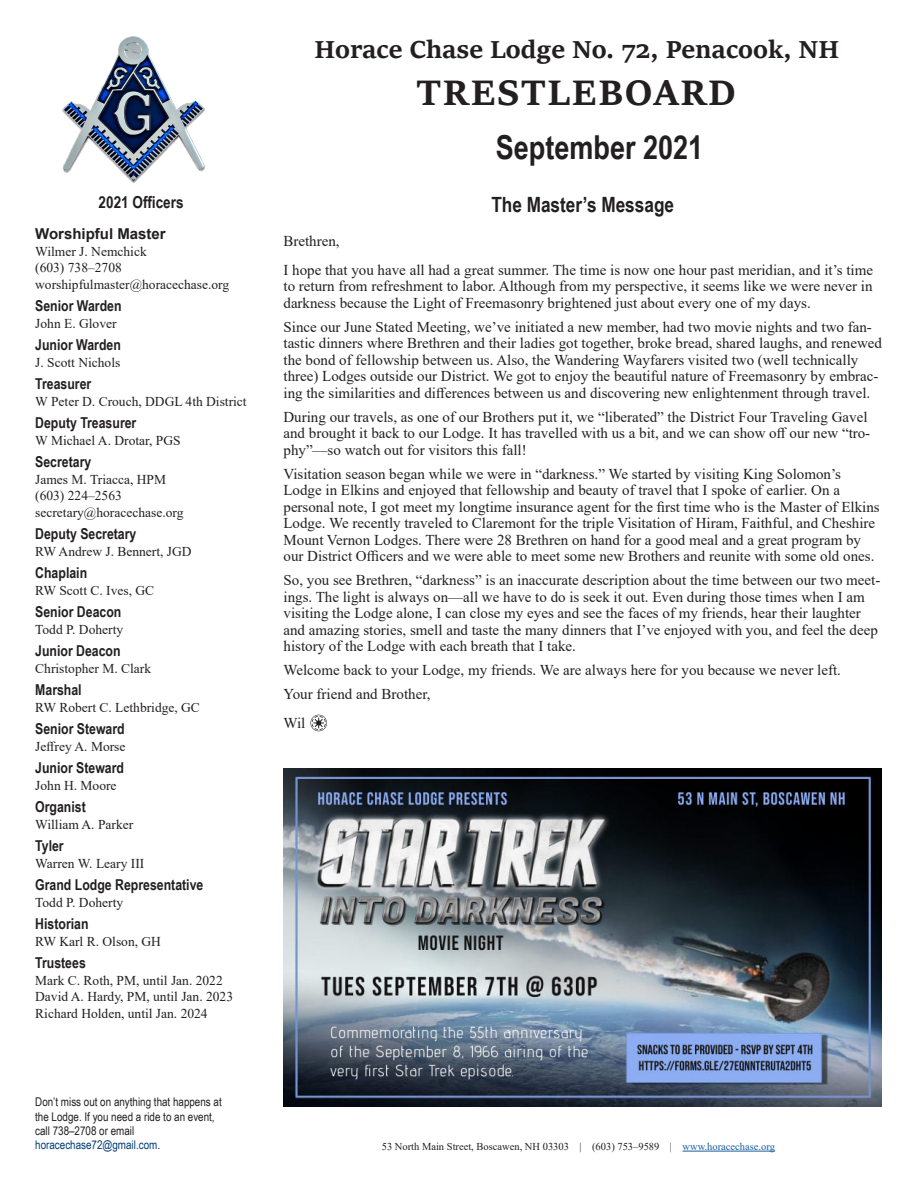
<style>
.page{position:relative;width:918px;height:1188px;background:#fff}
.page>*{position:absolute;margin:0;border:0;box-sizing:border-box;transform-origin:0 0}
.TB_name{font:700 39px "Sitka Subheading";letter-spacing:.045em;color:#231f20}
.MonthID{font:700 33px "Arial Narrow";color:#231f20}
.LodgeID{font:700 27px "Sitka Subheading";color:#231f20}
.WM_Head{font:700 21px "Arial Narrow";color:#231f20}
.head2{font:700 16.5px "Arial Narrow";color:#231f20}
.maintext{font:15px/16.5px "Times New Roman";color:#231f20}
.office{font:700 15px "Arial Narrow";color:#231f20}
.OfficePrime{font:700 15px "Arial";color:#231f20}
.sibblock{font:15px "Times New Roman";color:#231f20}
.officerList{font:13.5px "Times New Roman";color:#231f20}
.CalendarEntry{font:12px/14.4px "Arial Narrow";color:#231f20}
.mailing{font:10.5px "Times New Roman";color:#231f20}
.s1{color:#033d75}
.s2{color:#175d9e}
</style>
<div class="page">
<hr style="left:683px;top:1151px;width:92px;height:1px;background:#175d9e">
<img style="left:62px;top:36px;width:143px;height:147px">
<svg style="left:310px;top:715px;width:17px;height:16px"></svg>
<img style="left:284px;top:769px;width:598px;height:337px">
<p class="head2" style="left:99px;top:189px;width:86px">2021 Officers</p>
<p class="OfficePrime" style="left:35px;top:223px;width:132px">Worshipful Master</p>
<p class="officerList" style="left:35px;top:242px;width:113px">Wilmer J. Nemchick</p>
<p class="officerList" style="left:35px;top:258px;width:88px">(603) 738–2708</p>
<p class="officerList" style="left:35px;top:275px;width:195px">worshipfulmaster@horacechase.org</p>
<p class="office" style="left:35px;top:295px;width:88px">Senior Warden</p>
<p class="officerList" style="left:35px;top:314px;width:83px">John E. Glover</p>
<p class="office" style="left:35px;top:334px;width:87px">Junior Warden</p>
<p class="officerList" style="left:35px;top:353px;width:87px">J. Scott Nichols</p>
<p class="office" style="left:35px;top:373px;width:58px">Treasurer</p>
<p class="officerList" style="left:35px;top:392px;width:213px">W Peter D. Crouch, DDGL 4th District</p>
<p class="office" style="left:35px;top:412px;width:103px">Deputy Treasurer</p>
<p class="officerList" style="left:35px;top:431px;width:147px">W Michael A. Drotar, PGS</p>
<p class="office" style="left:35px;top:451px;width:58px">Secretary</p>
<p class="officerList" style="left:35px;top:470px;width:132px">James M. Triacca, HPM</p>
<p class="officerList" style="left:35px;top:486px;width:88px">(603) 224–2563</p>
<p class="officerList" style="left:35px;top:503px;width:150px">secretary@horacechase.org</p>
<p class="office" style="left:35px;top:523px;width:103px">Deputy Secretary</p>
<p class="officerList" style="left:35px;top:542px;width:158px">RW Andrew J. Bennert, JGD</p>
<p class="office" style="left:35px;top:562px;width:53px">Chaplain</p>
<p class="officerList" style="left:35px;top:581px;width:121px">RW Scott C. Ives, GC</p>
<p class="office" style="left:35px;top:601px;width:88px">Senior Deacon</p>
<p class="officerList" style="left:35px;top:620px;width:89px">Todd P. Doherty</p>
<p class="office" style="left:35px;top:640px;width:87px">Junior Deacon</p>
<p class="officerList" style="left:35px;top:659px;width:117px">Christopher M. Clark</p>
<p class="office" style="left:35px;top:679px;width:48px">Marshal</p>
<p class="officerList" style="left:35px;top:698px;width:166px">RW Robert C. Lethbridge, GC</p>
<p class="office" style="left:35px;top:718px;width:91px">Senior Steward</p>
<p class="officerList" style="left:35px;top:737px;width:92px">Jeffrey A. Morse</p>
<p class="office" style="left:35px;top:757px;width:90px">Junior Steward</p>
<p class="officerList" style="left:35px;top:776px;width:83px">John H. Moore</p>
<p class="office" style="left:35px;top:796px;width:52px">Organist</p>
<p class="officerList" style="left:35px;top:815px;width:100px">William A. Parker</p>
<p class="office" style="left:35px;top:835px;width:30px">Tyler</p>
<p class="officerList" style="left:35px;top:854px;width:111px">Warren W. Leary III</p>
<p class="office" style="left:35px;top:874px;width:170px">Grand Lodge Representative</p>
<p class="officerList" style="left:35px;top:893px;width:89px">Todd P. Doherty</p>
<p class="office" style="left:35px;top:913px;width:55px">Historian</p>
<p class="officerList" style="left:35px;top:932px;width:127px">RW Karl R. Olson, GH</p>
<p class="office" style="left:35px;top:952px;width:52px">Trustees</p>
<p class="officerList" style="left:35px;top:971px;width:189px">Mark C. Roth, PM, until Jan. 2022</p>
<p class="officerList" style="left:35px;top:987px;width:199px">David A. Hardy, PM, until Jan. 2023</p>
<p class="officerList" style="left:35px;top:1004px;width:174px">Richard Holden, until Jan. 2024</p>
<p class="CalendarEntry" style="left:35px;top:1094px;width:188px">Don’t miss out on anything that happens at the Lodge. If you need a ride to an event, call 738–2708 or email <span class="s1">horacechase72@gmail.com</span>.</p>
<p class="LodgeID" style="left:315px;top:29px;width:526px">Horace Chase Lodge No. 72, Penacook, NH</p>
<p class="TB_name" style="left:417px;top:62px;width:321px">TRESTLEBOARD</p>
<p class="MonthID" style="left:496px;top:122px;width:209px">September 2021</p>
<p class="WM_Head" style="left:491px;top:188px;width:184px">The Master’s Message</p>
<p class="sibblock" style="left:284px;top:230px;width:58px">Brethren,</p>
<p class="maintext" style="left:284px;top:261px;width:591px;text-align:justify">I hope that you have all had a great summer. The time is now one hour past meridian, and it’s time to return from refreshment to labor. Although from my perspective, it seems like we were never in darkness because the Light of Freemasonry brightened just about every one of my days.</p>
<p class="maintext" style="left:284px;top:318px;width:600px">Since our June Stated Meeting, we’ve initiated a new member, had two movie nights and two fan&shy;tastic dinners where Brethren and their ladies got together, broke bread, shared laughs, and renewed the bond of fellowship between us. Also, the Wandering Wayfarers visited two (well technically three) Lodges outside our District. We got to enjoy the beautiful nature of Freemasonry by embrac&shy;ing the similarities and differences between us and discovering new enlightenment through travel.</p>
<p class="maintext" style="left:284px;top:408px;width:588px">During our travels, as one of our Brothers put it, we “liberated” the District Four Traveling Gavel and brought it back to our Lodge. It has travelled with us a bit, and we can show off our new “tro&shy;phy”—so watch out for visitors this fall!</p>
<p class="maintext" style="left:284px;top:465px;width:598px">Visitation season began while we were in “darkness.” We started by visiting King Solomon’s Lodge in Elkins and enjoyed that fellowship and beauty of travel that I spoke of earlier. On a personal note, I got meet my longtime insurance agent for the first time who is the Master of Elkins Lodge. We recently traveled to Claremont for the triple Visitation of Hiram, Faithful, and Cheshire Mount Vernon Lodges. There were 28 Brethren on hand for a good meal and a great program by our District Officers and we were able to meet some new Brothers and reunite with some old ones.</p>
<p class="maintext" style="left:284px;top:571px;width:598px">So, you see Brethren, “darkness” is an inaccurate description about the time between our two meet&shy;ings. The light is always on—all we have to do is seek it out. Even during those times when I am visiting the Lodge alone, I can close my eyes and see the faces of my friends, hear their laughter and amazing stories, smell and taste the many dinners that I’ve enjoyed with you, and feel the deep history of the Lodge with each breath that I take.</p>
<p class="maintext" style="left:284px;top:661px;width:559px">Welcome back to your Lodge, my friends. We are always here for you because we never left.</p>
<p class="maintext" style="left:284px;top:685px;width:149px">Your friend and Brother,</p>
<p class="sibblock" style="left:284px;top:712px;width:23px">Wil</p>
<p class="mailing" style="left:382px;top:1139px;width:395px">53 North Main Street, Boscawen, NH 03303 | (603) 753–9589 | <span class="s2">www.horacechase.org</span></p>
</div>
